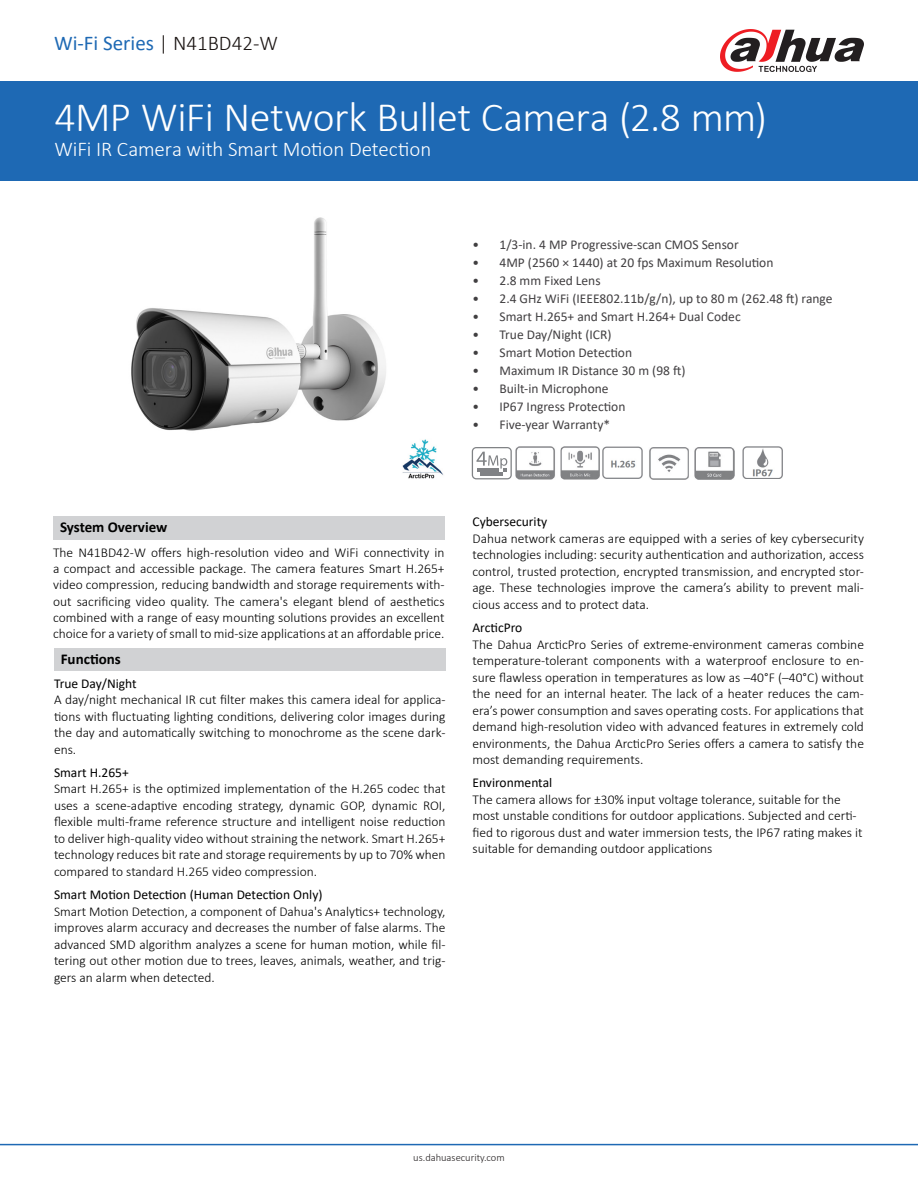
<style>
.page{position:relative;width:918px;height:1188px;background:#fff}
.page>*{position:absolute;margin:0;border:0;box-sizing:border-box;transform-origin:0 0}
.t1{font:300 42px "Calibri";letter-spacing:-.015em;color:#fff}
.t2{font:300 21px "Calibri";letter-spacing:-.01em;color:#fff}
.t3{font:21px "Calibri";color:#1e69b4}
.t4{font:700 15px "Calibri";color:#000}
.t5{font:300 13.5px/16.5px "Calibri";color:#000;text-align:justify}
.t6{font:13.5px "Calibri";color:#413f41}
.t7{font:13.5px "Calibri";color:#000}
.t8{font:300 10.5px "Calibri";color:#231f20}
.s1{font-weight:300;color:#1b1513}
</style>
<div class="page">
<div style="left:0;top:81px;width:918px;height:100px;background:#1e69b4"></div>
<hr style="left:0;top:1144px;width:918px;height:1px;background:#1e69b4">
<svg style="left:720px;top:29px;width:144px;height:43px"></svg>
<div style="left:54px;top:649px;width:392px;height:22px;background:#d1d2d4"></div>
<div style="left:53px;top:516px;width:392px;height:24px;background:#d1d2d4"></div>
<img style="left:131px;top:217px;width:255px;height:214px">
<svg style="left:472px;top:447px;width:40px;height:32px"></svg>
<img style="left:515px;top:447px;width:84px;height:32px">
<img style="left:603px;top:446px;width:39px;height:33px">
<img style="left:742px;top:446px;width:41px;height:33px">
<img style="left:649px;top:447px;width:86px;height:32px">
<img style="left:402px;top:439px;width:41px;height:40px">
<p class="t3" style="left:54px;top:28px;width:225px">Wi-Fi Series <span class="s1">| N41BD42-W</span></p>
<p class="t1" style="left:55px;top:91px;width:714px">4MP WiFi Network Bullet Camera (2.8 mm)</p>
<p class="t2" style="left:55px;top:136px;width:378px">WiFi IR Camera with Smart Motion Detection</p>
<p class="t6" style="left:472px;top:235px;width:268px">• 1/3-in. 4 MP Progressive-scan CMOS Sensor</p>
<p class="t6" style="left:472px;top:253px;width:302px">• 4MP (2560 × 1440) at 20 fps Maximum Resolution</p>
<p class="t6" style="left:472px;top:271px;width:130px">• 2.8 mm Fixed Lens</p>
<p class="t6" style="left:472px;top:289px;width:362px">• 2.4 GHz WiFi (IEEE802.11b/g/n), up to 80 m (262.48 ft) range</p>
<p class="t6" style="left:472px;top:307px;width:270px">• Smart H.265+ and Smart H.264+ Dual Codec</p>
<p class="t6" style="left:472px;top:325px;width:140px">• True Day/Night (ICR)</p>
<p class="t6" style="left:472px;top:343px;width:161px">• Smart Motion Detection</p>
<p class="t6" style="left:472px;top:361px;width:215px">• Maximum IR Distance 30 m (98 ft)</p>
<p class="t6" style="left:472px;top:379px;width:138px">• Built-in Microphone</p>
<p class="t6" style="left:472px;top:397px;width:154px">• IP67 Ingress Protection</p>
<p class="t6" style="left:472px;top:415px;width:139px">• Five-year Warranty*</p>
<p class="t4" style="left:60px;top:516px;width:109px">System Overview</p>
<p class="t5" style="left:53px;top:544px;width:393px">The N41BD42-W offers high-resolution video and WiFi connectivity in a compact and accessible package. The camera features Smart H.265+ video compression, reducing bandwidth and storage requirements with&shy;out sacrificing video quality. The camera's elegant blend of aesthetics combined with a range of easy mounting solutions provides an excellent choice for a variety of small to mid-size applications at an affordable price.</p>
<p class="t4" style="left:61px;top:649px;width:62px">Functions</p>
<p class="t7" style="left:54px;top:674px;width:84px">True Day/Night</p>
<p class="t5" style="left:54px;top:691px;width:393px">A day/night mechanical IR cut filter makes this camera ideal for applica&shy;tions with fluctuating lighting conditions, delivering color images during the day and automatically switching to monochrome as the scene dark&shy;ens.</p>
<p class="t7" style="left:54px;top:763px;width:76px">Smart H.265+</p>
<p class="t5" style="left:54px;top:781px;width:393px">Smart H.265+ is the optimized implementation of the H.265 codec that uses a scene-adaptive encoding strategy, dynamic GOP, dynamic ROI, flexible multi-frame reference structure and intelligent noise reduction to deliver high-quality video without straining the network. Smart H.265+ technology reduces bit rate and storage requirements by up to 70% when compared to standard H.265 video compression.</p>
<p class="t7" style="left:54px;top:885px;width:270px">Smart Motion Detection (Human Detection Only)</p>
<p class="t5" style="left:54px;top:903px;width:393px">Smart Motion Detection, a component of Dahua's Analytics+ technology, improves alarm accuracy and decreases the number of false alarms. The advanced SMD algorithm analyzes a scene for human motion, while fil&shy;tering out other motion due to trees, leaves, animals, weather, and trig&shy;gers an alarm when detected.</p>
<p class="t7" style="left:472px;top:513px;width:76px">Cybersecurity</p>
<p class="t5" style="left:472px;top:530px;width:393px">Dahua network cameras are equipped with a series of key cybersecurity technologies including: security authentication and authorization, access control, trusted protection, encrypted transmission, and encrypted stor&shy;age. These technologies improve the camera’s ability to prevent mali&shy;cious access and to protect data.</p>
<p class="t7" style="left:472px;top:618px;width:51px">ArcticPro</p>
<p class="t5" style="left:472px;top:636px;width:393px">The Dahua ArcticPro Series of extreme-environment cameras combine temperature-tolerant components with a waterproof enclosure to en&shy;sure flawless operation in temperatures as low as –40°F (–40°C) without the need for an internal heater. The lack of a heater reduces the cam&shy;era’s power consumption and saves operating costs. For applications that demand high-resolution video with advanced features in extremely cold environments, the Dahua ArcticPro Series offers a camera to satisfy the most demanding requirements.</p>
<p class="t7" style="left:472px;top:774px;width:81px">Environmental</p>
<p class="t5" style="left:472px;top:791px;width:391px;text-align:left">The camera allows for ±30% input voltage tolerance, suitable for the most unstable conditions for outdoor applications. Subjected and certi&shy;fied to rigorous dust and water immersion tests, the IP67 rating makes it suitable for demanding outdoor applications</p>
<p class="t8" style="left:413px;top:1151px;width:93px">us.dahuasecurity.com</p>
</div>
